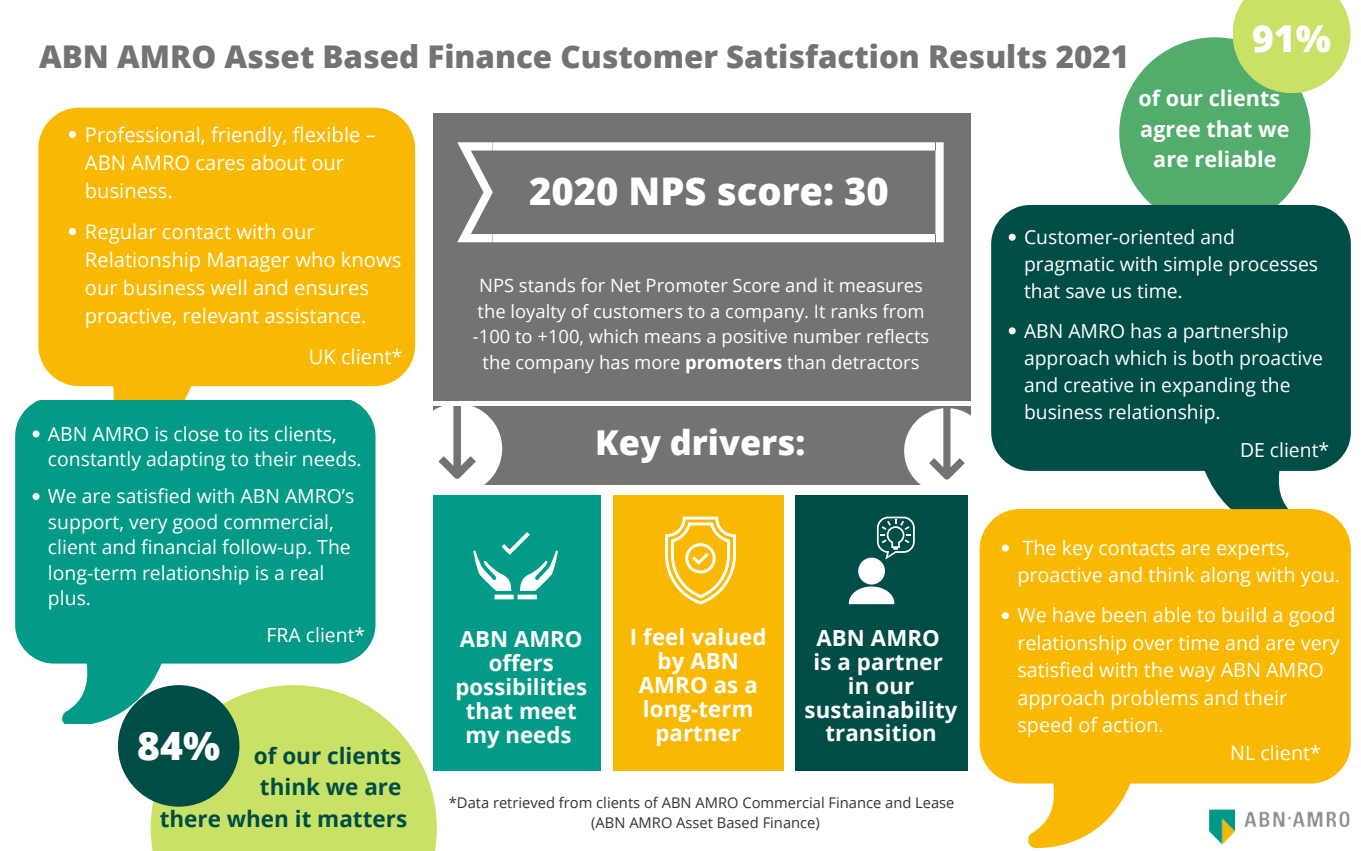
<style>
.page{position:relative;width:1361px;height:851px;background:#fff}
.page>*{position:absolute;margin:0;border:0;box-sizing:border-box;transform-origin:0 0}
.t1{font:800 39.03px "Open Sans";color:#fff}
.t2{font:800 38.16px "Open Sans";color:#fff}
.t3{font:800 37.17px "Open Sans";color:#fff}
.t4{font:800 34.29px "Open Sans";color:#fff}
.t5{font:800 31.32px "Open Sans";color:#737373}
.t6{font:700 22.5px "Open Sans";color:#004d47}
.t7{font:700 22.2px/23.8px "Open Sans";letter-spacing:.005em;color:#fff;text-align:center}
.t8{font:700 21.6px/30.2px "Open Sans";color:#fff;text-align:center}
.t9{font:20.16px/28.1px "Open Sans";color:#fff}
.t10{font:19.77px/27.4px "Open Sans";color:#fff}
.t11{font:19.38px/25.4px "Open Sans";color:#fff}
.t12{font:19.35px/27px "Open Sans";color:#fff}
.t13{font:18.39px/25.6px "Open Sans";color:#fff;text-align:center}
.t14{font:14.7px/20.5px "Open Sans";color:#34313a;text-align:center}
.s1{font-weight:700}
</style>
<div class="page">
<div style="left:433px;top:495px;width:167px;height:275px;background:#039a88"></div>
<div style="left:613px;top:495px;width:170px;height:275px;background:#f9b801"></div>
<div style="left:795px;top:495px;width:172px;height:275px;background:#004d47"></div>
<div style="left:433px;top:406px;width:537px;height:78px;background:#737373"></div>
<svg style="left:473px;top:532px;width:85px;height:67px"></svg>
<svg style="left:665px;top:516px;width:71px;height:88px"></svg>
<div style="left:858px;top:557px;width:27px;height:27px;background:#fff;border-radius:50%"></div>
<svg style="left:849px;top:586px;width:45px;height:18px"></svg>
<svg style="left:877px;top:516px;width:37px;height:43px"></svg>
<svg style="left:38px;top:108px;width:377px;height:343px;background:#f9bc12"></svg>
<svg style="left:412px;top:403px;width:90px;height:82px"></svg>
<svg style="left:904px;top:408px;width:67px;height:77px"></svg>
<div style="left:1119px;top:37px;width:191px;height:192px;background:#52ad6c;border-radius:50%"></div>
<svg style="left:991px;top:205px;width:359px;height:304px;background:#1d615c"></svg>
<svg style="left:1008px;top:234px;width:7px;height:7px"></svg>
<svg style="left:1008px;top:327px;width:7px;height:7px"></svg>
<svg style="left:15px;top:400px;width:360px;height:323px;background:#1aa393"></svg>
<svg style="left:33px;top:430px;width:7px;height:7px"></svg>
<svg style="left:33px;top:493px;width:7px;height:7px"></svg>
<svg style="left:979px;top:509px;width:371px;height:339px;fill:#f9b801"></svg>
<svg style="left:1002px;top:544px;width:7px;height:7px"></svg>
<svg style="left:1002px;top:612px;width:7px;height:7px"></svg>
<div style="left:433px;top:113px;width:537px;height:287px;background:#737373"></div>
<svg style="left:457px;top:142px;width:486px;height:100px"></svg>
<svg style="left:69px;top:131px;width:7px;height:7px"></svg>
<svg style="left:69px;top:228px;width:7px;height:7px"></svg>
<div style="left:151px;top:685px;width:286px;height:165px;background:#c9e265"></div>
<svg style="left:1233px;top:0;width:117px;height:93px;background:#c5e072"></svg>
<div style="left:118px;top:685px;width:121px;height:121px;background:#004d47;border-radius:50%"></div>
<p class="t5" style="left:39px;top:35px;width:1091px">ABN AMRO Asset Based Finance Customer Satisfaction Results 2021</p>
<p class="t3" style="left:1252px;top:12px;width:80px">91%</p>
<p class="t9" style="left:85px;top:120px;width:292px">Professional, friendly, flexible –<br>ABN AMRO cares about our business.</p>
<p class="t9" style="left:85px;top:217px;width:318px">Regular contact with our<br>Relationship Manager who knows our business well and ensures proactive, relevant assistance.</p>
<p class="t9" style="left:309px;top:342px;width:96px">UK client*</p>
<p class="t2" style="left:529px;top:164px;width:361px">2020 NPS score: 30</p>
<p class="t13" style="left:473px;top:272px;width:458px">NPS stands for Net Promoter Score and it measures the loyalty of customers to a company. It ranks from -100 to +100, which means a positive number reflects the company has more <span class="s1">promoters</span> than detractors</p>
<p class="t11" style="left:48px;top:420px;width:315px">ABN AMRO is close to its clients, constantly adapting to their needs.</p>
<p class="t11" style="left:48px;top:483px;width:308px">We are satisfied with ABN AMRO’s support, very good commercial, client and financial follow-up. The long-term relationship is a real plus.</p>
<p class="t11" style="left:266px;top:622px;width:100px">FRA client*</p>
<p class="t7" style="left:816px;top:625px;width:125px">ABN AMRO</p>
<p class="t7" style="left:813px;top:649px;width:131px">is a partner</p>
<p class="t7" style="left:804px;top:673px;width:154px">in our sustainability transition</p>
<p class="t4" style="left:595px;top:418px;width:212px">Key drivers:</p>
<p class="t7" style="left:455px;top:626px;width:133px">ABN AMRO offers possibilities that meet my needs</p>
<p class="t7" style="left:630px;top:624px;width:138px">I feel valued by ABN<br>AMRO as a long-term partner</p>
<p class="t1" style="left:137px;top:718px;width:84px">84%</p>
<p class="t6" style="left:254px;top:739px;width:149px">of our clients</p>
<p class="t6" style="left:260px;top:771px;width:143px">think we are</p>
<p class="t6" style="left:160px;top:802px;width:249px">there when it matters</p>
<p class="t14" style="left:449px;top:791px;width:507px">*Data retrieved from clients of ABN AMRO Commercial Finance and Lease (ABN AMRO Asset Based Finance)</p>
<p class="t8" style="left:1138px;top:83px;width:143px">of our clients</p>
<p class="t8" style="left:1140px;top:113px;width:151px">agree that we are reliable</p>
<p class="t12" style="left:1024px;top:223px;width:296px">Customer-oriented and pragmatic with simple processes that save us time.</p>
<p class="t12" style="left:1024px;top:317px;width:300px">ABN AMRO has a partnership approach which is both proactive and creative in expanding the business relationship.</p>
<p class="t12" style="left:1240px;top:436px;width:91px">DE client*</p>
<p class="t10" style="left:1017px;top:533px;width:324px">The key contacts are experts, proactive and think along with you.</p>
<p class="t10" style="left:1017px;top:601px;width:324px">We have been able to build a good relationship over time and are very satisfied with the way ABN AMRO approach problems and their speed of action.</p>
<p class="t10" style="left:1230px;top:738px;width:92px">NL client*</p>
</div>
